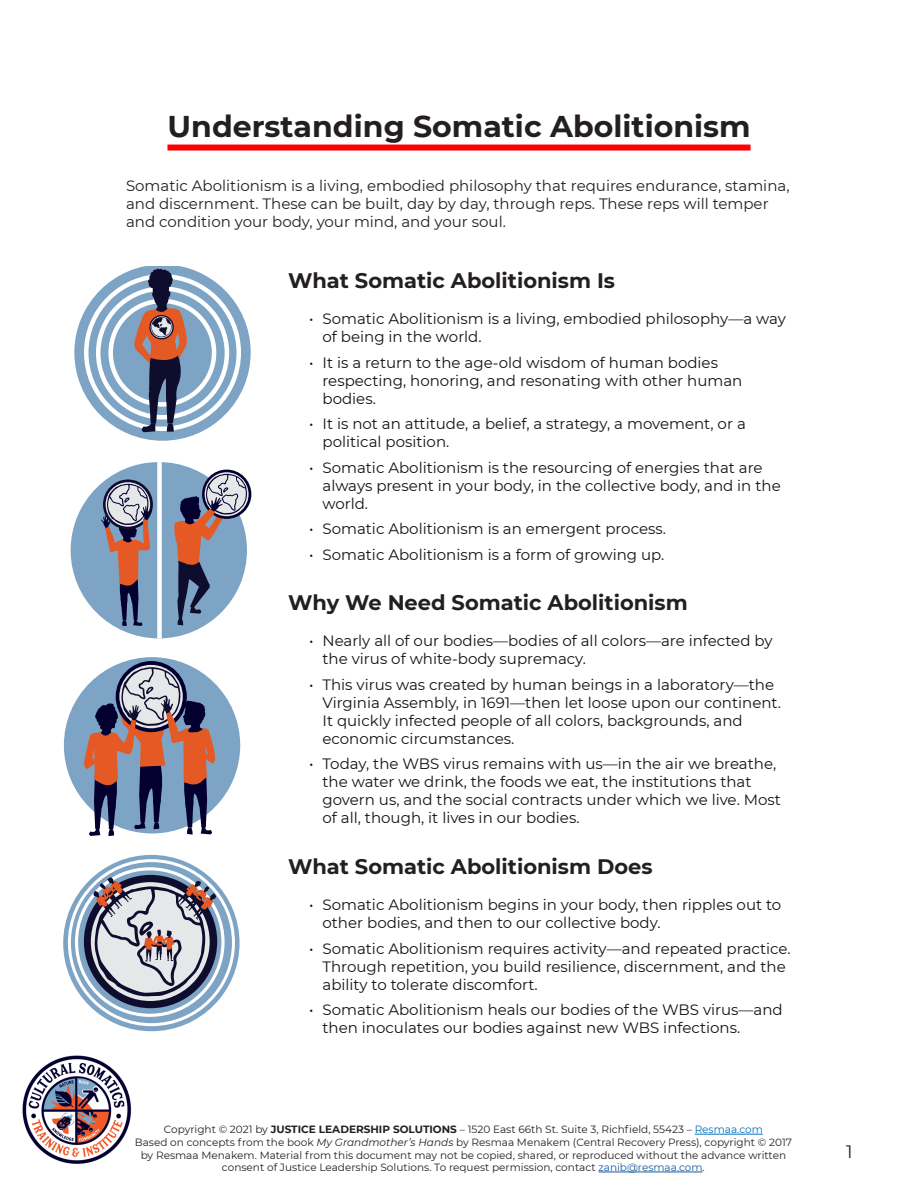
<style>
.page{position:relative;width:918px;height:1188px;background:#fff}
.page>*{position:absolute;margin:0;border:0;box-sizing:border-box;transform-origin:0 0}
.Resmaa_Heading_1_-_C{font:700 30px "Montserrat";color:#231f20}
.Resmaa_Heading_2_-_l{font:700 21px "Montserrat";color:#231f20}
.t1{font:18px "Montserrat";color:#231f20}
.t2{font:15px/18px "Montserrat";color:#131313}
.Resmaa_Basic_Paragra{font:15px/18px "Montserrat";color:#231f20}
.t3{font:10.5px/12.6px "Montserrat";color:#231f20;text-align:center}
.s1{font-weight:700}
.s2{color:#0071bb}
.s3{font-style:italic}
.s4{color:#175d9e}
</style>
<div class="page">
<img style="left:22px;top:1055px;width:110px;height:109px">
<hr style="left:695px;top:1134px;width:68px;height:1px;background:#0071bb">
<hr style="left:598px;top:1172px;width:105px;height:1px;background:#175d9e">
<div style="left:167px;top:145px;width:584px;height:6px;background:#f00"></div>
<div style="left:71px;top:462px;width:176px;height:176px;background:#7da4c5;border-radius:50%"></div>
<svg style="left:63px;top:855px;width:177px;height:176px;fill:#7da4c5"></svg>
<div style="left:202px;top:470px;width:49px;height:49px;background:#030030;border-radius:50%"></div>
<svg style="left:205px;top:472px;width:44px;height:44px"></svg>
<div style="left:64px;top:657px;width:176px;height:176px;background:#7da4c5;border-radius:50%"></div>
<svg style="left:116px;top:661px;width:71px;height:71px"></svg>
<div style="left:75px;top:867px;width:150px;height:150px;border:3px solid #fff;border-radius:50%"></div>
<svg style="left:84px;top:875px;width:133px;height:133px"></svg>
<svg style="left:84px;top:667px;width:131px;height:169px"></svg>
<div style="left:157px;top:462px;width:5px;height:176px;background:#fff"></div>
<svg style="left:103px;top:479px;width:50px;height:50px"></svg>
<svg style="left:106px;top:482px;width:44px;height:45px"></svg>
<svg style="left:101px;top:484px;width:50px;height:142px"></svg>
<svg style="left:174px;top:474px;width:73px;height:151px"></svg>
<svg style="left:93px;top:877px;width:123px;height:121px;background:#9f9ba6"></svg>
<svg style="left:74px;top:266px;width:177px;height:175px"></svg>
<p class="Resmaa_Heading_1_-_C" style="left:167px;top:105px;width:585px">Understanding Somatic Abolitionism</p>
<p class="Resmaa_Basic_Paragra" style="left:126px;top:176px;width:665px">Somatic Abolitionism is a living, embodied philosophy that requires endurance, stamina, and discernment. These can be built, day by day, through reps. These reps will temper and condition your body, your mind, and your soul.</p>
<p class="Resmaa_Heading_2_-_l" style="left:288px;top:266px;width:329px">What Somatic Abolitionism Is</p>
<p class="t2" style="left:322px;top:309px;width:465px;text-indent:-14px">• Somatic Abolitionism is a living, embodied philosophy—a way of being in the world.</p>
<p class="t2" style="left:322px;top:353px;width:421px;text-indent:-14px">• It is a return to the age-old wisdom of human bodies respecting, honoring, and resonating with other human bodies.</p>
<p class="t2" style="left:322px;top:414px;width:425px;text-indent:-14px">• It is not an attitude, a belief, a strategy, a movement, or a political position.</p>
<p class="t2" style="left:322px;top:458px;width:460px;text-indent:-14px">• Somatic Abolitionism is the resourcing of energies that are always present in your body, in the collective body, and in the world.</p>
<p class="t2" style="left:309px;top:519px;width:358px">• Somatic Abolitionism is an emergent process.</p>
<p class="t2" style="left:309px;top:545px;width:357px">• Somatic Abolitionism is a form of growing up.</p>
<p class="Resmaa_Heading_2_-_l" style="left:288px;top:588px;width:401px">Why We Need Somatic Abolitionism</p>
<p class="t2" style="left:322px;top:632px;width:452px;text-indent:-14px">• Nearly all of our bodies—bodies of all colors—are infected by the virus of white-body supremacy.</p>
<p class="t2" style="left:322px;top:675px;width:460px;text-indent:-14px">• This virus was created by human beings in a laboratory—the Virginia Assembly, in 1691—then let loose upon our continent.<br>It quickly infected people of all colors, backgrounds, and economic circumstances.</p>
<p class="t2" style="left:322px;top:755px;width:460px;text-indent:-14px">• Today, the WBS virus remains with us—in the air we breathe, the water we drink, the foods we eat, the institutions that govern us, and the social contracts under which we live. Most of all, though, it lives in our bodies.</p>
<p class="Resmaa_Heading_2_-_l" style="left:288px;top:852px;width:366px">What Somatic Abolitionism Does</p>
<p class="t2" style="left:322px;top:895px;width:460px;text-indent:-14px">• Somatic Abolitionism begins in your body, then ripples out to other bodies, and then to our collective body.</p>
<p class="t2" style="left:322px;top:939px;width:470px;text-indent:-14px">• Somatic Abolitionism requires activity—and repeated practice.<br>Through repetition, you build resilience, discernment, and the ability to tolerate discomfort.</p>
<p class="t2" style="left:322px;top:1000px;width:462px;text-indent:-14px">• Somatic Abolitionism heals our bodies of the WBS virus—and then inoculates our bodies against new WBS infections.</p>
<p class="t3" style="left:135px;top:1123px;width:659px">Copyright © 2021 by <span class="s1">JUSTICE LEADERSHIP SOLUTIONS</span> – 1520 East 66th St. Suite 3, Richfield, 55423 – <span class="s2">Resmaa.com<br></span>Based on concepts from the book <span class="s3">My Grandmother’s Hands</span> by Resmaa Menakem (Central Recovery Press), copyright © 2017 by Resmaa Menakem. Material from this document may not be copied, shared, or reproduced without the advance written consent of Justice Leadership Solutions. To request permission, contact <span class="s4">zanib@resmaa.com</span>.</p>
<p class="t1" style="left:846px;top:1139px;width:8px">1</p>
</div>
